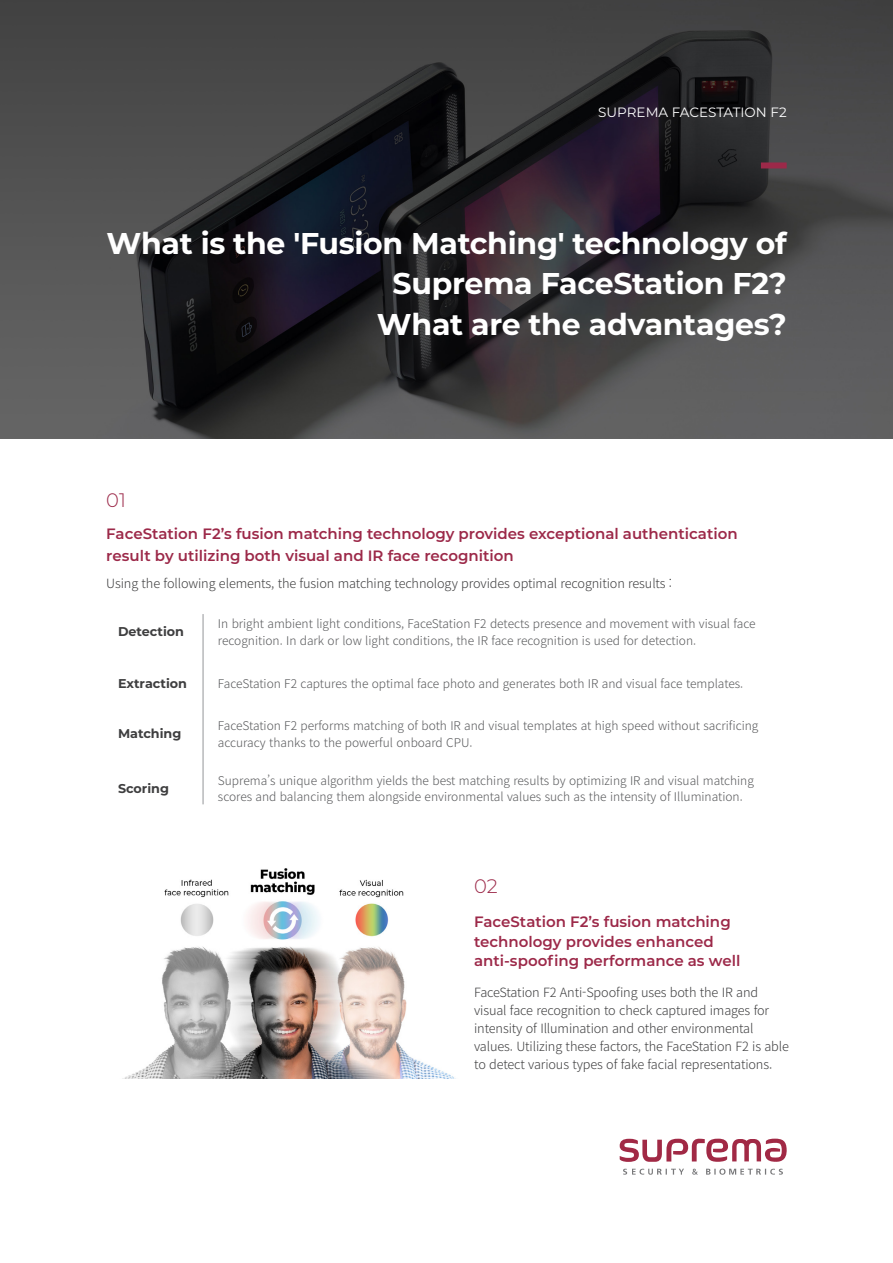
<style>
.page{position:relative;width:893px;height:1263px;background:#fff}
.page>*{position:absolute;margin:0;border:0;box-sizing:border-box;transform-origin:0 0}
.t1{font:700 30px/40.5px "Montserrat";letter-spacing:-.01em;color:#fff;text-align:right}
.t2{font:300 19.5px "Montserrat";color:#9c2949}
.t3{font:600 15px/19.5px "Montserrat";color:#9c2949}
.t4{font:13.5px "Montserrat";color:#fff}
.t5{font:300 12.75px/18px "Noto Sans CJ Kkr";letter-spacing:-.01em;color:#3e3e3f}
.t6{font:700 12.75px "Montserrat";color:#3e3e3f}
.t7{font:300 12px/16.5px "Noto Sans CJ Kkr";color:#57585a}
</style>
<div class="page">
<img style="left:125px;top:868px;width:329px;height:210px">
<img style="left:0;top:0;width:893px;height:438px">
<div style="left:761px;top:162px;width:26px;height:6px;background:#9c2949"></div>
<hr style="left:203px;top:614px;width:1px;height:190px;background:#939598">
<svg style="left:620px;top:1138px;width:167px;height:24px"></svg>
<svg style="left:706px;top:1168px;width:77px;height:7px"></svg>
<svg style="left:623px;top:1169px;width:61px;height:6px"></svg>
<svg style="left:692px;top:1169px;width:6px;height:6px"></svg>
<p class="t4" style="left:598px;top:103px;width:190px">SUPREMA FACESTATION F2</p>
<p class="t1" style="left:107px;top:221px;width:682px">What is the 'Fusion Matching' technology of<br>Suprema FaceStation F2?</p>
<p class="t1" style="left:377px;top:302px;width:411px">What are the advantages?</p>
<p class="t2" style="left:106px;top:487px;width:21px">01</p>
<p class="t3" style="left:106px;top:523px;width:633px">FaceStation F2’s fusion matching technology provides exceptional authentication</p>
<p class="t3" style="left:106px;top:545px;width:409px">result by utilizing both visual and IR face recognition</p>
<p class="t5" style="left:106px;top:574px;width:567px">Using the following elements, the fusion matching technology provides optimal recognition results :</p>
<p class="t6" style="left:118px;top:622px;width:68px">Detection</p>
<p class="t6" style="left:118px;top:674px;width:71px">Extraction</p>
<p class="t6" style="left:118px;top:725px;width:65px">Matching</p>
<p class="t6" style="left:118px;top:779px;width:53px">Scoring</p>
<p class="t7" style="left:218px;top:616px;width:539px">In bright ambient light conditions, FaceStation F2 detects presence and movement with visual face recognition. In dark or low light conditions, the IR face recognition is used for detection.</p>
<p class="t7" style="left:218px;top:675px;width:527px">FaceStation F2 captures the optimal face photo and generates both IR and visual face templates.</p>
<p class="t7" style="left:218px;top:718px;width:542px">FaceStation F2 performs matching of both IR and visual templates at high speed without sacrificing accuracy thanks to the powerful onboard CPU.</p>
<p class="t7" style="left:218px;top:772px;width:537px">Suprema’s unique algorithm yields the best matching results by optimizing IR and visual matching scores and balancing them alongside environmental values such as the intensity of Illumination.</p>
<p class="t2" style="left:474px;top:873px;width:25px">02</p>
<p class="t3" style="left:474px;top:911px;width:258px">FaceStation F2’s fusion matching technology provides enhanced</p>
<p class="t3" style="left:474px;top:950px;width:268px">anti-spoofing performance as well</p>
<p class="t5" style="left:474px;top:984px;width:316px">FaceStation F2 Anti-Spoofing uses both the IR and visual face recognition to check captured images for intensity of Illumination and other environmental values. Utilizing these factors, the FaceStation F2 is able to detect various types of fake facial representations.</p>
</div>
